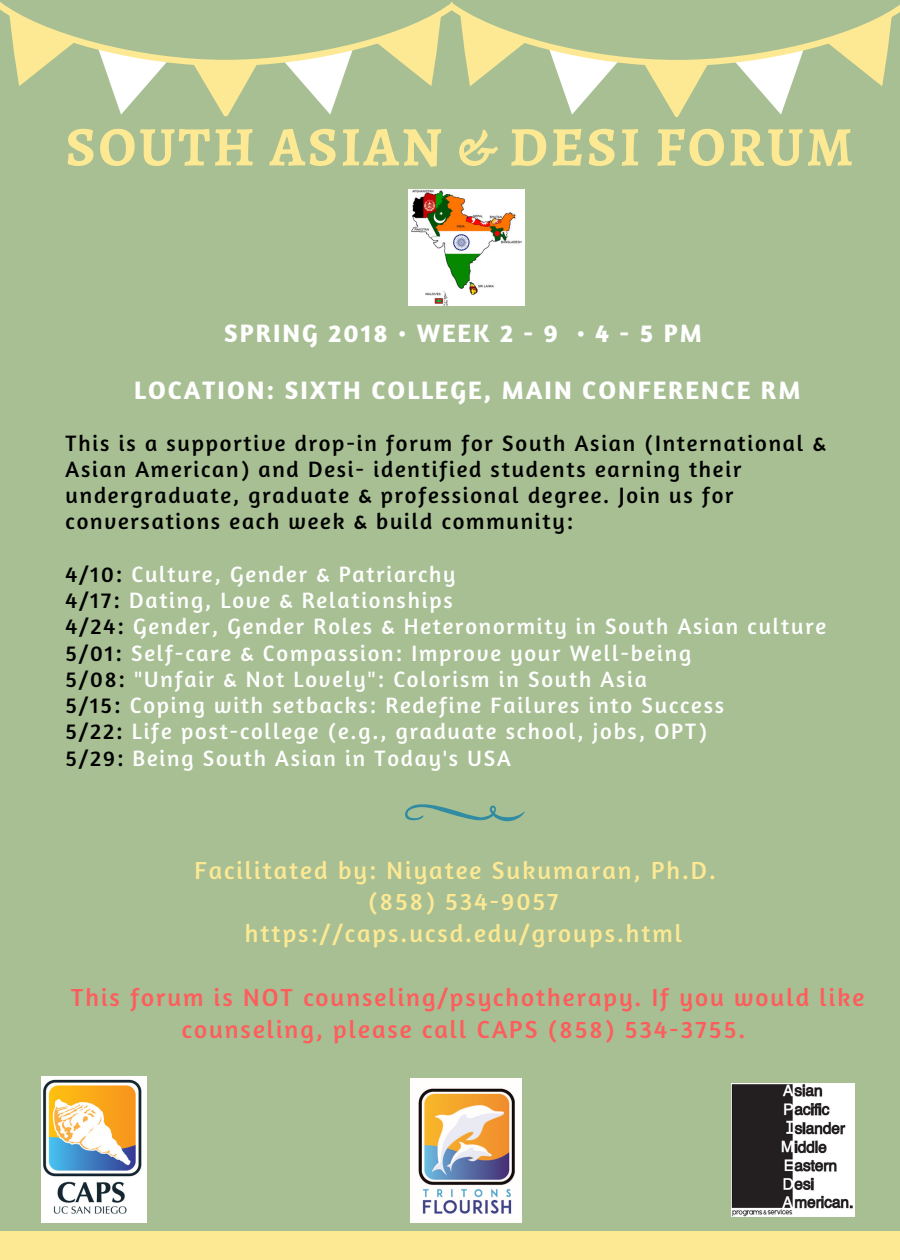
<style>
.page{position:relative;width:900px;height:1260px;background:#a7bf93}
.page>*{position:absolute;margin:0;border:0;box-sizing:border-box;transform-origin:0 0}
.t1{font:700 55.75px "Alegreya SC";letter-spacing:.05em;color:#fde993}
.t2{font:700 25.75px/56.2px "Amaranth";letter-spacing:.08em;color:#fff;text-align:center}
.t3{font:25.25px/32px "Amaranth";letter-spacing:.08em;color:#ff5c5c;text-align:center}
.t4{font:25.25px "Amaranth";letter-spacing:.08em;color:#fde993}
.t5{font:22.75px/26.2px "Amaranth";letter-spacing:.08em;color:#fff}
.t6{font:22.75px/26.2px "Amaranth";letter-spacing:.08em;color:#000}
.s1{color:#000}
</style>
<div class="page">
<svg style="left:0;top:2px;width:900px;height:114px"></svg>
<div style="left:0;top:1232px;width:900px;height:28px;background:#fde993"></div>
<svg style="left:405px;top:804px;width:120px;height:17px"></svg>
<img style="left:731px;top:1084px;width:124px;height:133px">
<img style="left:41px;top:1076px;width:105px;height:146px">
<img style="left:411px;top:1078px;width:110px;height:144px">
<img style="left:409px;top:189px;width:116px;height:117px">
<h1 class="t1" style="left:66px;top:109px;width:789px">SOUTH ASIAN &amp; DESI FORUM</h1>
<p class="t2" style="left:134px;top:305px;width:668px">SPRING 2018 • WEEK 2 - 9 • 4 - 5 PM<br>LOCATION: SIXTH COLLEGE, MAIN CONFERENCE RM</p>
<p class="t6" style="left:66px;top:429px;width:762px">This is a supportive drop-in forum for South Asian (International &amp; Asian American) and Desi- identified students earning their undergraduate, graduate &amp; professional degree. Join us for conversations each week &amp; build community:</p>
<p class="t5" style="left:66px;top:560px;width:762px"><span class="s1">4/10:</span> Culture, Gender &amp; Patriarchy<br><span class="s1">4/17:</span> Dating, Love &amp; Relationships<br><span class="s1">4/24:</span> Gender, Gender Roles &amp; Heteronormity in South Asian culture <span class="s1">5/01:</span> Self-care &amp; Compassion: Improve your Well-being<br><span class="s1">5/08:</span> "Unfair &amp; Not Lovely": Colorism in South Asia<br><span class="s1">5/15:</span> Coping with setbacks: Redefine Failures into Success<br><span class="s1">5/22:</span> Life post-college (e.g., graduate school, jobs, OPT)<br><span class="s1">5/29:</span> Being South Asian in Today's USA</p>
<p class="t4" style="left:194px;top:854px;width:523px">Facilitated by: Niyatee Sukumaran, Ph.D.</p>
<p class="t4" style="left:368px;top:886px;width:192px">(858) 534-9057</p>
<p class="t4" style="left:245px;top:918px;width:439px">https://caps.ucsd.edu/groups.html</p>
<p class="t3" style="left:71px;top:981px;width:795px">This forum is NOT counseling/psychotherapy. If you would like counseling, please call CAPS (858) 534-3755.</p>
</div>
